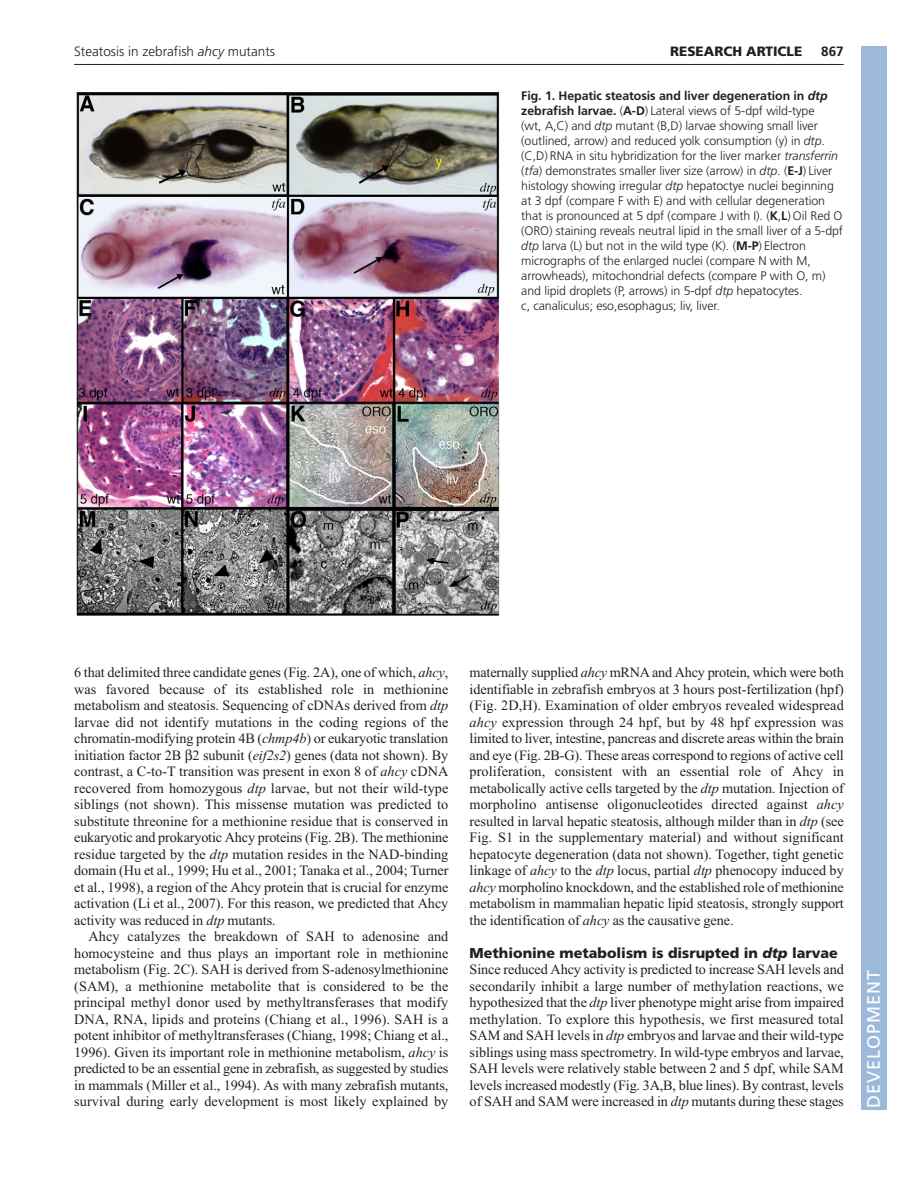
<style>
.page{position:relative;width:918px;height:1188px;background:#fff}
.page>*{position:absolute;margin:0;border:0;box-sizing:border-box;transform-origin:0 0}
.t1{font:18px "Frutiger LT Std";letter-spacing:.055em;color:#fff}
.t2{font:14.25px/16.5px "Times New Roman";letter-spacing:-.005em;color:#231f20;text-align:justify}
.t3{font:900 14.25px "Frutiger LT Std";color:#231f20}
.t4{font:300 13.5px "Frutiger LT Std";color:#231f20}
.t5{font:900 13.5px "Frutiger LT Std";color:#231f20}
.t6{font:700 13.5px "Frutiger LT Std";color:#231f20}
.t7{font:300 12.3px/15px "Frutiger LT Std";letter-spacing:-.005em;color:#231f20}
.s1{font-style:italic}
.s2{font-weight:700}
.s3{font-weight:700;font-style:italic}
</style>
<div class="page">
<hr style="left:74px;top:64px;width:770px;height:1px;background:#231f20">
<img style="left:76px;top:92px;width:424px;height:524px">
<div style="left:861px;top:46px;width:25px;height:1064px;background:#9cb9db"></div>
<p class="t4" style="left:74px;top:46px;width:202px">Steatosis in zebrafish <span class="s1">ahcy</span> mutants</p>
<p class="t5" style="left:670px;top:46px;width:134px">RESEARCH ARTICLE</p>
<p class="t6" style="left:821px;top:46px;width:24px">867</p>
<p class="t7" style="left:521px;top:89px;width:323px"><span class="s2">Fig. 1. Hepatic steatosis and liver degeneration in</span> <span class="s3">dtp </span><span class="s2">zebrafish larvae.</span> (<span class="s2">A-D</span>) Lateral views of 5-dpf wild-type<br>(wt, A,C) and <span class="s1">dtp</span> mutant (B,D) larvae showing small liver (outlined, arrow) and reduced yolk consumption (y) in <span class="s1">dtp</span>. (C,D) RNA in situ hybridization for the liver marker <span class="s1">transferrin </span>(<span class="s1">tfa</span>) demonstrates smaller liver size (arrow) in <span class="s1">dtp</span>. (<span class="s2">E-J</span>) Liver histology showing irregular <span class="s1">dtp</span> hepatoctye nuclei beginning at 3 dpf (compare F with E) and with cellular degeneration that is pronounced at 5 dpf (compare J with I). (<span class="s2">K</span>,<span class="s2">L</span>) Oil Red O (ORO) staining reveals neutral lipid in the small liver of a 5-dpf <span class="s1">dtp</span> larva (L) but not in the wild type (K). (<span class="s2">M-P</span>) Electron micrographs of the enlarged nuclei (compare N with M, arrowheads), mitochondrial defects (compare P with O, m) and lipid droplets (P, arrows) in 5-dpf <span class="s1">dtp</span> hepatocytes.<br>c, canaliculus; eso,esophagus; liv, liver.</p>
<p class="t2" style="left:74px;top:666px;width:376px">6 that delimited three candidate genes (Fig. 2A), one of which, <span class="s1">ahcy</span>, was favored because of its established role in methionine metabolism and steatosis. Sequencing of cDNAs derived from <span class="s1">dtp </span>larvae did not identify mutations in the coding regions of the chromatin-modifying protein 4B (<span class="s1">chmp4b</span>) or eukaryotic translation initiation factor 2B 2 subunit (<span class="s1">eif2s2</span>) genes (data not shown). By contrast, a C-to-T transition was present in exon 8 of <span class="s1">ahcy</span> cDNA recovered from homozygous <span class="s1">dtp</span> larvae, but not their wild-type siblings (not shown). This missense mutation was predicted to substitute threonine for a methionine residue that is conserved in eukaryotic and prokaryotic Ahcy proteins (Fig. 2B). The methionine residue targeted by the <span class="s1">dtp</span> mutation resides in the NAD-binding domain (Hu et al., 1999; Hu et al., 2001; Tanaka et al., 2004; Turner et al., 1998), a region of the Ahcy protein that is crucial for enzyme activation (Li et al., 2007). For this reason, we predicted that Ahcy activity was reduced in <span class="s1">dtp</span> mutants.</p>
<p class="t2" style="left:74px;top:930px;width:376px;text-indent:14px">Ahcy catalyzes the breakdown of SAH to adenosine and homocysteine and thus plays an important role in methionine metabolism (Fig. 2C). SAH is derived from S-adenosylmethionine (SAM), a methionine metabolite that is considered to be the principal methyl donor used by methyltransferases that modify DNA, RNA, lipids and proteins (Chiang et al., 1996). SAH is a potent inhibitor of methyltransferases (Chiang, 1998; Chiang et al., 1996). Given its important role in methionine metabolism, <span class="s1">ahcy</span> is predicted to be an essential gene in zebrafish, as suggested by studies in mammals (Miller et al., 1994). As with many zebrafish mutants, survival during early development is most likely explained by</p>
<p class="t2" style="left:470px;top:666px;width:376px">maternally supplied <span class="s1">ahcy</span> mRNA and Ahcy protein, which were both identifiable in zebrafish embryos at 3 hours post-fertilization (hpf) (Fig. 2D,H). Examination of older embryos revealed widespread <span class="s1">ahcy</span> expression through 24 hpf, but by 48 hpf expression was limited to liver, intestine, pancreas and discrete areas within the brain and eye (Fig. 2B-G). These areas correspond to regions of active cell proliferation, consistent with an essential role of Ahcy in metabolically active cells targeted by the <span class="s1">dtp</span> mutation. Injection of morpholino antisense oligonucleotides directed against <span class="s1">ahcy </span>resulted in larval hepatic steatosis, although milder than in <span class="s1">dtp</span> (see Fig. S1 in the supplementary material) and without significant hepatocyte degeneration (data not shown). Together, tight genetic linkage of <span class="s1">ahcy</span> to the <span class="s1">dtp</span> locus, partial <span class="s1">dtp</span> phenocopy induced by <span class="s1">ahcy</span> morpholino knockdown, and the established role of methionine metabolism in mammalian hepatic lipid steatosis, strongly support the identification of <span class="s1">ahcy</span> as the causative gene.</p>
<p class="t3" style="left:470px;top:947px;width:370px">Methionine metabolism is disrupted in <span class="s1">dtp</span> larvae</p>
<p class="t2" style="left:470px;top:963px;width:376px">Since reduced Ahcy activity is predicted to increase SAH levels and secondarily inhibit a large number of methylation reactions, we hypothesized that the <span class="s1">dtp</span> liver phenotype might arise from impaired methylation. To explore this hypothesis, we first measured total SAM and SAH levels in <span class="s1">dtp</span> embryos and larvae and their wild-type siblings using mass spectrometry. In wild-type embryos and larvae, SAH levels were relatively stable between 2 and 5 dpf, while SAM levels increased modestly (Fig. 3A,B, blue lines). By contrast, levels of SAH and SAM were increased in <span class="s1">dtp</span> mutants during these stages</p>
<p class="t1" style="left:863px;top:1108px;width:140px;rotate:-90deg">DEVELOPMENT</p>
</div>
